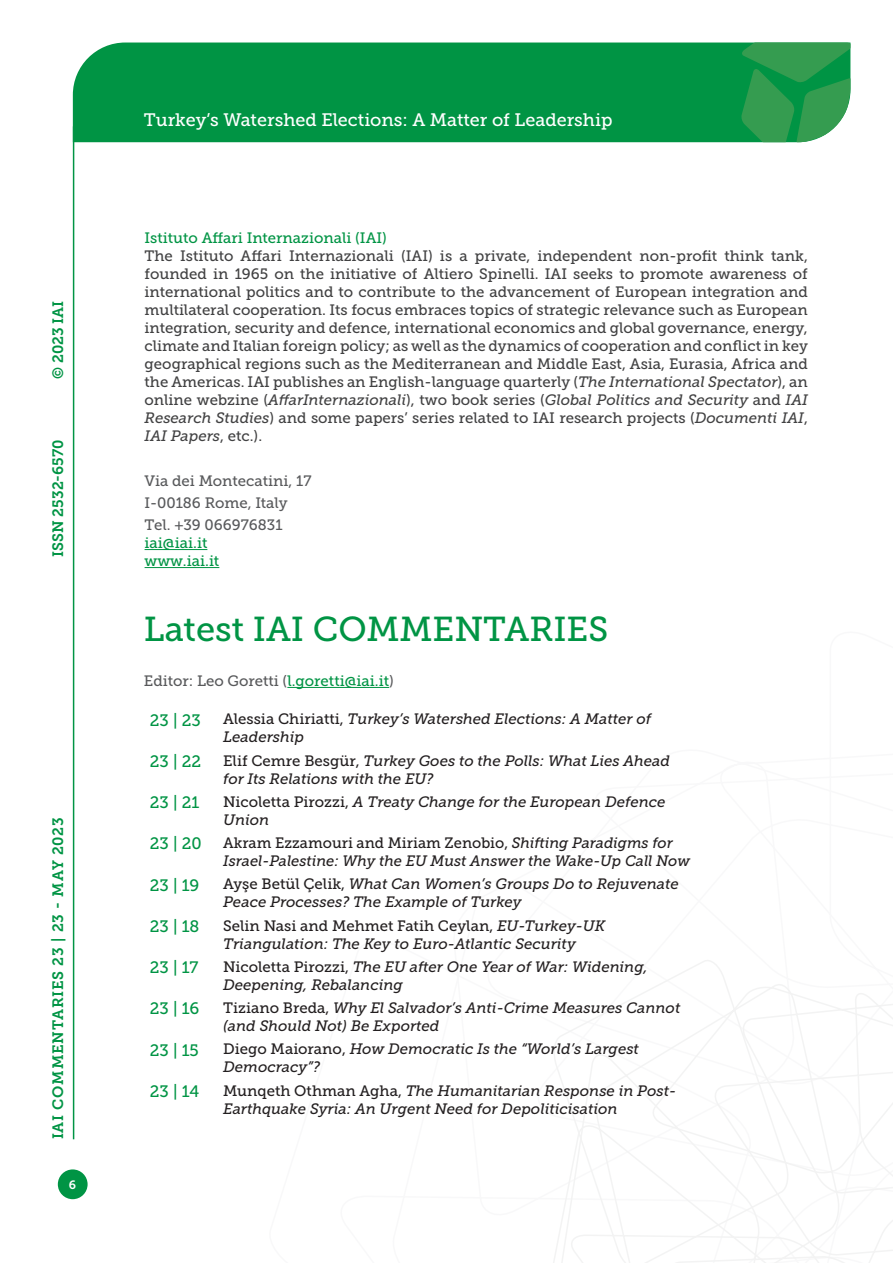
<style>
.page{position:relative;width:893px;height:1263px;background:#fff}
.page>*{position:absolute;margin:0;border:0;box-sizing:border-box;transform-origin:0 0}
.t1{font:34.5px "Museo Slab 500";color:#009444}
.t2{font:18px "Museo Slab 500";color:#fff}
.t3{font:16.5px "Museo Slab 500";color:#009444}
.t4{font:15px/18px "Museo Slab 500";color:#414142;text-align:justify}
.Elenco_paper{font:italic 15px/18px "Museo Slab 500";color:#231f20}
.t5{font:15px "Museo Slab 500";color:#58595b}
.t6{font:15px "Museo Slab 500";color:#009444}
.t7{font:15px "Museo Slab 700";letter-spacing:.045em;color:#009444}
.t8{font:15px "Museo Slab 700";color:#009444}
.t9{font:12px "Museo Slab 700";color:#fff}
.s1{font-style:italic}
.s2{color:#009444}
.s3{font-style:normal}
</style>
<div class="page">
<svg style="left:553px;top:960px;width:340px;height:303px"></svg>
<div style="left:73px;top:43px;width:668px;height:99px;background:#009444"></div>
<svg style="left:741px;top:43px;width:109px;height:99px;background:#319e55"></svg>
<div style="left:58px;top:1169px;width:30px;height:30px;background:#009444;border-radius:50%"></div>
<hr style="left:73px;top:126px;width:1px;height:1013px;background:#009444">
<hr style="left:287px;top:687px;width:102px;height:1px;background:#009444">
<hr style="left:145px;top:549px;width:62px;height:1px;background:#009444">
<hr style="left:145px;top:567px;width:74px;height:1px;background:#009444">
<p class="t7" style="left:50px;top:379px;width:80px;rotate:-90deg">© 2023 IAI</p>
<p class="t8" style="left:50px;top:557px;width:119px;rotate:-90deg">ISSN 2532-6570</p>
<p class="t7" style="left:50px;top:1139px;width:324px;rotate:-90deg">IAI COMMENTARIES 23 | 23 - MAY 2023</p>
<p class="t9" style="left:69px;top:1178px;width:9px">6</p>
<p class="t2" style="left:144px;top:110px;width:470px">Turkey’s Watershed Elections: A Matter of Leadership</p>
<p class="t6" style="left:145px;top:229px;width:244px">Istituto Affari Internazionali (IAI)</p>
<p class="t4" style="left:145px;top:247px;width:665px">The Istituto Affari Internazionali (IAI) is a private, independent non-profit think tank, founded in 1965 on the initiative of Altiero Spinelli. IAI seeks to promote awareness of international politics and to contribute to the advancement of European integration and multilateral cooperation. Its focus embraces topics of strategic relevance such as European integration, security and defence, international economics and global governance, energy, climate and Italian foreign policy; as well as the dynamics of cooperation and conflict in key geographical regions such as the Mediterranean and Middle East, Asia, Eurasia, Africa and the Americas. IAI publishes an English-language quarterly (<span class="s1">The International Spectator</span>), an online webzine (<span class="s1">AffarInternazionali</span>), two book series (<span class="s1">Global Politics and Security</span> and <span class="s1">IAI Research Studies</span>) and some papers’ series related to IAI research projects (<span class="s1">Documenti IAI</span>, <span class="s1">IAI Papers</span>, etc.).</p>
<p class="t5" style="left:145px;top:472px;width:168px">Via dei Montecatini, 17</p>
<p class="t5" style="left:145px;top:494px;width:145px">I-00186 Rome, Italy</p>
<p class="t5" style="left:145px;top:516px;width:140px">Tel. +39 066976831</p>
<p class="t6" style="left:145px;top:534px;width:64px">iai@iai.it</p>
<p class="t6" style="left:145px;top:552px;width:76px">www.iai.it</p>
<p class="t1" style="left:144px;top:610px;width:466px">Latest IAI COMMENTARIES</p>
<p class="t5" style="left:144px;top:672px;width:252px">Editor: Leo Goretti (<span class="s2">l.goretti@iai.it</span>)</p>
<p class="t3" style="left:150px;top:711px;width:52px">23 | 23</p>
<p class="Elenco_paper" style="left:223px;top:710px;width:429px"><span class="s3">Alessia Chiriatti,</span> Turkey’s Watershed Elections: A Matter of<br>Leadership</p>
<p class="t3" style="left:150px;top:752px;width:53px">23 | 22</p>
<p class="Elenco_paper" style="left:223px;top:752px;width:448px"><span class="s3">Elif Cemre Besgür,</span> Turkey Goes to the Polls: What Lies Ahead for Its Relations with the EU?</p>
<p class="t3" style="left:150px;top:793px;width:51px">23 | 21</p>
<p class="Elenco_paper" style="left:223px;top:793px;width:444px"><span class="s3">Nicoletta Pirozzi,</span> A Treaty Change for the European Defence<br>Union</p>
<p class="t3" style="left:150px;top:834px;width:53px">23 | 20</p>
<p class="Elenco_paper" style="left:223px;top:834px;width:468px"><span class="s3">Akram Ezzamouri and Miriam Zenobio,</span> Shifting Paradigms for<br>Israel-Palestine: Why the EU Must Answer the Wake-Up Call Now</p>
<p class="t3" style="left:150px;top:876px;width:51px">23 | 19</p>
<p class="Elenco_paper" style="left:223px;top:875px;width:457px"><span class="s3">Ayşe Betül Çelik,</span> What Can Women’s Groups Do to Rejuvenate<br>Peace Processes? The Example of Turkey</p>
<p class="t3" style="left:150px;top:917px;width:51px">23 | 18</p>
<p class="Elenco_paper" style="left:223px;top:917px;width:384px"><span class="s3">Selin Nasi and Mehmet Fatih Ceylan,</span> EU-Turkey-UK<br>Triangulation: The Key to Euro-Atlantic Security</p>
<p class="t3" style="left:150px;top:958px;width:50px">23 | 17</p>
<p class="Elenco_paper" style="left:223px;top:958px;width:426px"><span class="s3">Nicoletta Pirozzi,</span> The EU after One Year of War: Widening,<br>Deepening, Rebalancing</p>
<p class="t3" style="left:150px;top:999px;width:51px">23 | 16</p>
<p class="Elenco_paper" style="left:223px;top:999px;width:459px"><span class="s3">Tiziano Breda,</span> Why El Salvador’s Anti-Crime Measures Cannot (and Should Not) Be Exported</p>
<p class="t3" style="left:150px;top:1041px;width:51px">23 | 15</p>
<p class="Elenco_paper" style="left:223px;top:1040px;width:417px"><span class="s3">Diego Maiorano,</span> How Democratic Is the “World’s Largest<br>Democracy”?</p>
<p class="t3" style="left:150px;top:1082px;width:51px">23 | 14</p>
<p class="Elenco_paper" style="left:223px;top:1082px;width:455px"><span class="s3">Munqeth Othman Agha,</span> The Humanitarian Response in Post-<br>Earthquake Syria: An Urgent Need for Depoliticisation</p>
</div>
